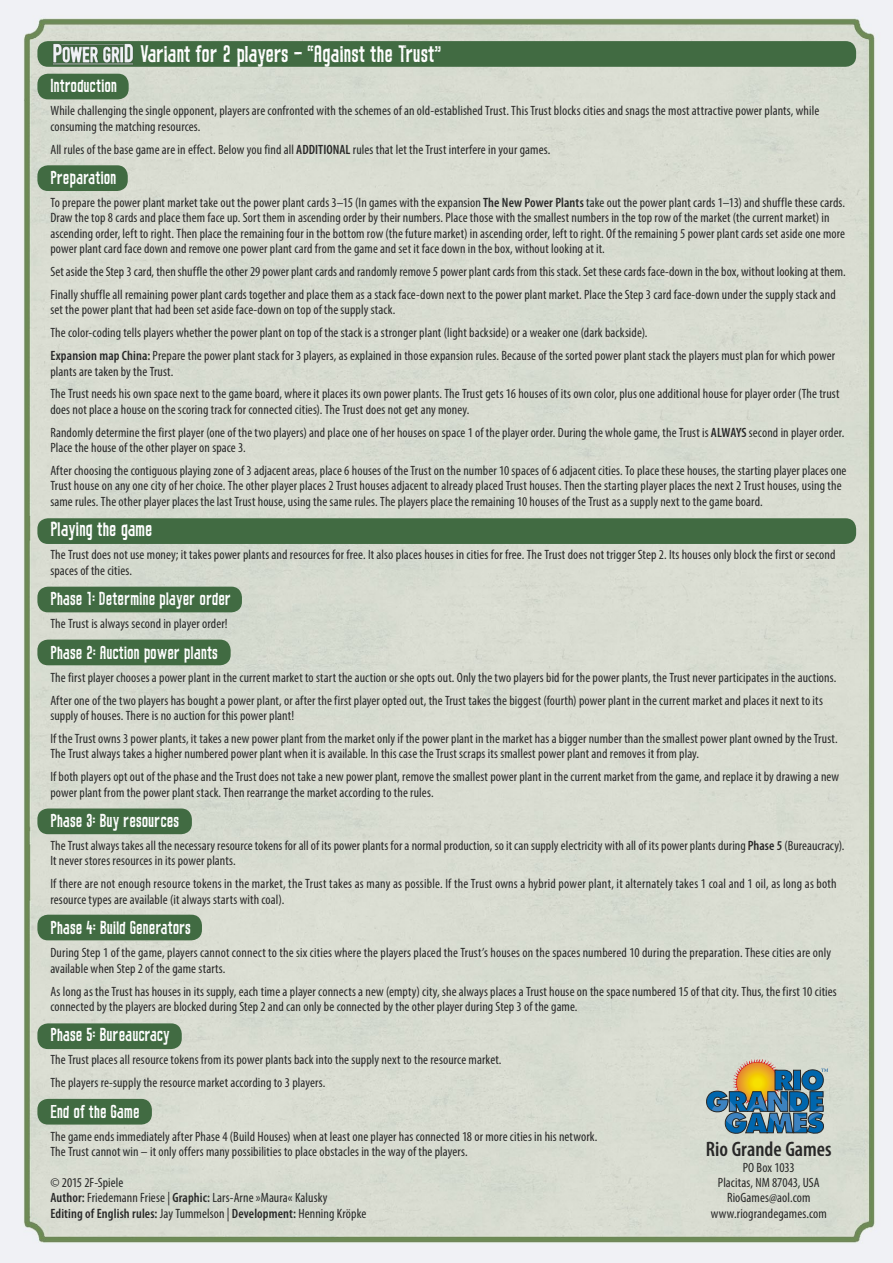
<style>
.page{position:relative;width:893px;height:1263px;background:#fff}
.page>*{position:absolute;margin:0;border:0;box-sizing:border-box;transform-origin:0 0}
.t1{font:21px "Waldmeister";color:#fff}
.t2{font:600 condensed 21px "Myriad Pro";color:#282828}
.t3{font:18px "Waldmeister";color:#fff}
.t4{font:16.5px "Waldmeister";letter-spacing:.005em;color:#fff}
.t5{font:condensed 13.5px/15.3px "Myriad Pro";letter-spacing:.01em;color:#282828}
.s1{font-weight:600}
</style>
<div class="page">
<img style="left:0;top:0;width:893px;height:1263px">
<div style="left:37px;top:41px;width:819px;height:26px;background:#416b42;border-radius:11px"></div>
<div style="left:37px;top:518px;width:819px;height:26px;background:#416b42;border-radius:11px"></div>
<div style="left:37px;top:74px;width:92px;height:25px;background:#416b42;border-radius:11px"></div>
<div style="left:37px;top:165px;width:91px;height:26px;background:#416b42;border-radius:11px"></div>
<div style="left:37px;top:587px;width:205px;height:25px;background:#416b42;border-radius:11px"></div>
<div style="left:37px;top:640px;width:194px;height:25px;background:#416b42;border-radius:11px"></div>
<div style="left:37px;top:808px;width:155px;height:26px;background:#416b42;border-radius:11px"></div>
<div style="left:37px;top:915px;width:165px;height:25px;background:#416b42;border-radius:11px"></div>
<div style="left:37px;top:1023px;width:145px;height:26px;background:#416b42;border-radius:11px"></div>
<div style="left:37px;top:1099px;width:115px;height:25px;background:#416b42;border-radius:11px"></div>
<img style="left:53px;top:43px;width:80px;height:22px">
<svg style="left:706px;top:1059px;width:122px;height:75px;background:#7a9396"></svg>
<h1 class="t1" style="left:140px;top:40px;width:303px">Variant for 2 players – “Against the Trust”</h1>
<p class="t4" style="left:50px;top:75px;width:68px">Introduction</p>
<p class="t5" style="left:50px;top:103px;width:770px">While challenging the single opponent, players are confronted with the schemes of an old-established Trust. This Trust blocks cities and snags the most attractive power plants, while consuming the matching resources.</p>
<p class="t5" style="left:50px;top:141px;width:501px">All rules of the base game are in effect. Below you find all <span class="s1">ADDITIONAL</span> rules that let the Trust interfere in your games.</p>
<p class="t4" style="left:50px;top:167px;width:67px">Preparation</p>
<p class="t5" style="left:50px;top:195px;width:796px">To prepare the power plant market take out the power plant cards 3–15 (In games with the expansion <span class="s1">The New Power Plants</span> take out the power plant cards 1–13) and shuffle these cards.<br>Draw the top 8 cards and place them face up. Sort them in ascending order by their numbers. Place those with the smallest numbers in the top row of the market (the current market) in ascending order, left to right. Then place the remaining four in the bottom row (the future market) in ascending order, left to right. Of the remaining 5 power plant cards set aside one more power plant card face down and remove one power plant card from the game and set it face down in the box, without looking at it.</p>
<p class="t5" style="left:50px;top:260px;width:797px;line-height:23px">Set aside the Step 3 card, then shuffle the other 29 power plant cards and randomly remove 5 power plant cards from this stack. Set these cards face-down in the box, without looking at them.<br>Finally shuffle all remaining power plant cards together and place them as a stack face-down next to the power plant market. Place the Step 3 card face-down under the supply stack and</p>
<p class="t5" style="left:50px;top:298px;width:786px;line-height:23px">set the power plant that had been set aside face-down on top of the supply stack.<br>The color-coding tells players whether the power plant on top of the stack is a stronger plant (light backside) or a weaker one (dark backside).<br><span class="s1">Expansion map China:</span> Prepare the power plant stack for 3 players, as explained in those expansion rules. Because of the sorted power plant stack the players must plan for which power</p>
<p class="t5" style="left:50px;top:359px;width:791px;line-height:23px">plants are taken by the Trust.<br>The Trust needs his own space next to the game board, where it places its own power plants. The Trust gets 16 houses of its own color, plus one additional house for player order (The trust</p>
<p class="t5" style="left:50px;top:398px;width:795px;line-height:23px">does not place a house on the scoring track for connected cities). The Trust does not get any money.<br>Randomly determine the first player (one of the two players) and place one of her houses on space 1 of the player order. During the whole game, the Trust is <span class="s1">ALWAYS</span> second in player order.</p>
<p class="t5" style="left:50px;top:436px;width:798px;line-height:23px">Place the house of the other player on space 3.<br>After choosing the contiguous playing zone of 3 adjacent areas, place 6 houses of the Trust on the number 10 spaces of 6 adjacent cities. To place these houses, the starting player places one</p>
<p class="t5" style="left:50px;top:478px;width:793px">Trust house on any one city of her choice. The other player places 2 Trust houses adjacent to already placed Trust houses. Then the starting player places the next 2 Trust houses, using the same rules. The other player places the last Trust house, using the same rules. The players place the remaining 10 houses of the Trust as a supply next to the game board.</p>
<h2 class="t3" style="left:50px;top:517px;width:103px">Playing the game</h2>
<p class="t5" style="left:50px;top:547px;width:786px">The Trust does not use money; it takes power plants and resources for free. It also places houses in cities for free. The Trust does not trigger Step 2. Its houses only block the first or second spaces of the cities.</p>
<p class="t4" style="left:50px;top:588px;width:182px">Phase 1: Determine player order</p>
<p class="t5" style="left:50px;top:616px;width:179px">The Trust is always second in player order!</p>
<p class="t4" style="left:50px;top:641px;width:169px">Phase 2: Auction power plants</p>
<p class="t5" style="left:50px;top:665px;width:787px;line-height:23px">The first player chooses a power plant in the current market to start the auction or she opts out. Only the two players bid for the power plants, the Trust never participates in the auctions.<br>After one of the two players has bought a power plant, or after the first player opted out, the Trust takes the biggest (fourth) power plant in the current market and places it next to its</p>
<p class="t5" style="left:50px;top:704px;width:789px;line-height:23px">supply of houses. There is no auction for this power plant!<br>If the Trust owns 3 power plants, it takes a new power plant from the market only if the power plant in the market has a bigger number than the smallest power plant owned by the Trust.</p>
<p class="t5" style="left:50px;top:742px;width:790px;line-height:23px">The Trust always takes a higher numbered power plant when it is available. In this case the Trust scraps its smallest power plant and removes it from play.<br>If both players opt out of the phase and the Trust does not take a new power plant, remove the smallest power plant in the current market from the game, and replace it by drawing a new</p>
<p class="t5" style="left:50px;top:784px;width:385px">power plant from the power plant stack. Then rearrange the market according to the rules.</p>
<p class="t4" style="left:50px;top:810px;width:130px">Phase 3: Buy resources</p>
<p class="t5" style="left:50px;top:838px;width:796px">The Trust always takes all the necessary resource tokens for all of its power plants for a normal production, so it can supply electricity with all of its power plants during <span class="s1">Phase 5</span> (Bureaucracy).<br>It never stores resources in its power plants.</p>
<p class="t5" style="left:50px;top:876px;width:788px">If there are not enough resource tokens in the market, the Trust takes as many as possible. If the Trust owns a hybrid power plant, it alternately takes 1 coal and 1 oil, as long as both resource types are available (it always starts with coal).</p>
<p class="t4" style="left:50px;top:917px;width:142px">Phase 4: Build Generators</p>
<p class="t5" style="left:50px;top:945px;width:782px">During Step 1 of the game, players cannot connect to the six cities where the players placed the Trust’s houses on the spaces numbered 10 during the preparation. These cities are only available when Step 2 of the game starts.</p>
<p class="t5" style="left:50px;top:983px;width:788px">As long as the Trust has houses in its supply, each time a player connects a new (empty) city, she always places a Trust house on the space numbered 15 of that city. Thus, the first 10 cities connected by the players are blocked during Step 2 and can only be connected by the other player during Step 3 of the game.</p>
<p class="t4" style="left:50px;top:1024px;width:121px">Phase 5: Bureaucracy</p>
<p class="t5" style="left:50px;top:1048px;width:453px;line-height:23px">The Trust places all resource tokens from its power plants back into the supply next to the resource market.<br>The players re-supply the resource market according to 3 players.</p>
<p class="t4" style="left:50px;top:1100px;width:91px">End of the Game</p>
<p class="t5" style="left:50px;top:1129px;width:549px">The game ends immediately after Phase 4 (Build Houses) when at least one player has connected 18 or more cities in his network.<br>The Trust cannot win – it only offers many possibilities to place obstacles in the way of the players.</p>
<p class="t5" style="left:50px;top:1174px;width:317px">© 2015 2F-Spiele<br><span class="s1">Author:</span> Friedemann Friese | <span class="s1">Graphic:</span> Lars-Arne »Maura« Kalusky<br><span class="s1">Editing of English rules:</span> Jay Tummelson | <span class="s1">Development:</span> Henning Kröpke</p>
<h1 class="t2" style="left:706px;top:1136px;width:127px">Rio Grande Games</h1>
<p class="t5" style="left:711px;top:1159px;width:118px;text-align:center">PO Box 1033<br>Placitas, NM 87043, USA<br>RioGames@aol.com www.riograndegames.com</p>
</div>
